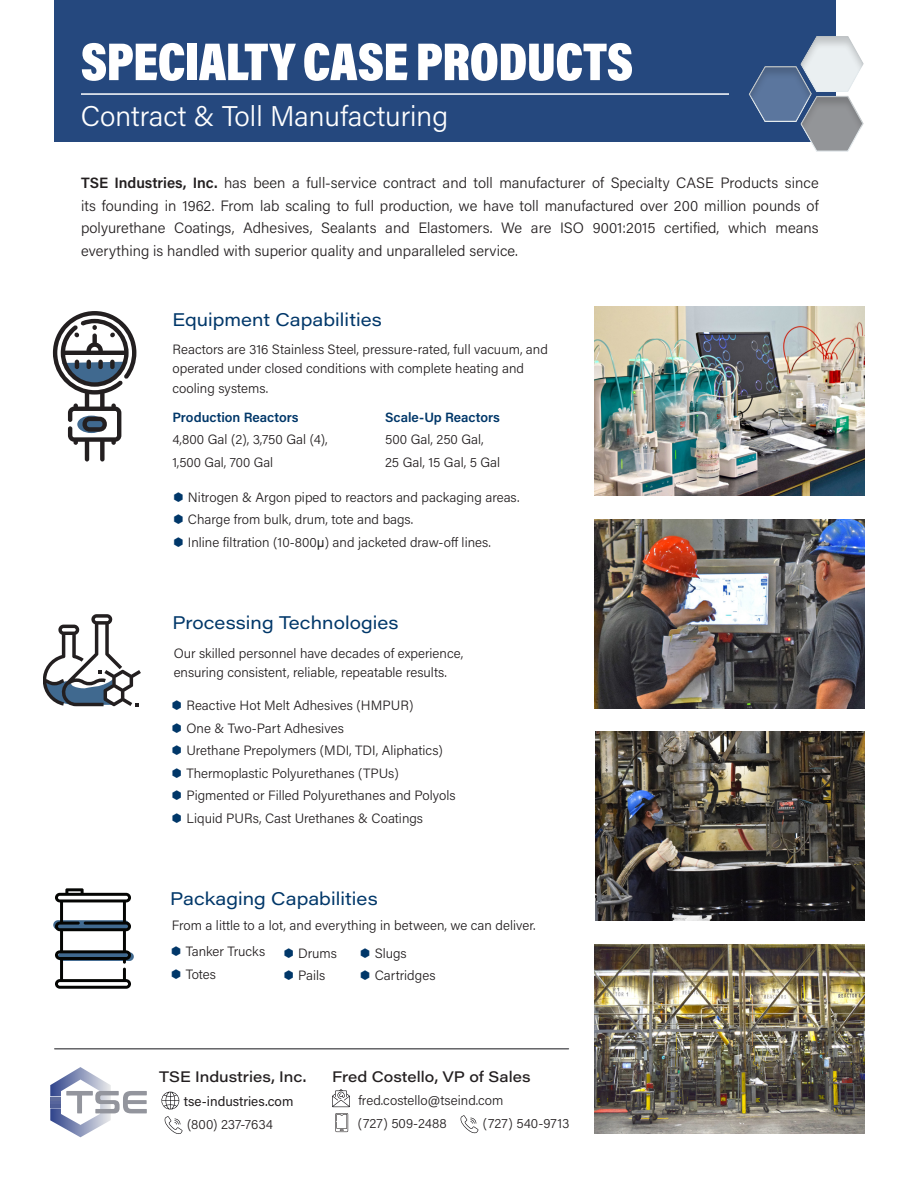
<style>
.page{position:relative;width:918px;height:1188px;background:#fff}
.page>*{position:absolute;margin:0;border:0;box-sizing:border-box;transform-origin:0 0}
.t1{font:54px "Acumin Variable Concept";letter-spacing:-.105em;color:#fff;scale:.95 1}
.t2{font:28.5px "Acumin Variable Concept";letter-spacing:.01em;color:#fff}
.t3{font:18px "Acumin Variable Concept";letter-spacing:.1em;color:#003769}
.t4{font:15px/22.5px "Acumin Variable Concept";letter-spacing:.015em;color:#231f20;text-align:justify}
.t5{font:15px "Acumin Variable Concept";letter-spacing:.11em;color:#231f20}
.t6{font:15px "Acumin Variable Concept";letter-spacing:.095em;color:#231f20}
.t7{font:13.5px/22.5px "Acumin Variable Concept";letter-spacing:.01em;color:#231f20}
.t8{font:13.5px "Acumin Variable Concept";letter-spacing:.04em;color:#003769}
.s1{font-family:"Arial Narrow"}
</style>
<div class="page">
<img style="left:595px;top:307px;width:270px;height:189px">
<img style="left:595px;top:945px;width:270px;height:189px">
<img style="left:595px;top:732px;width:270px;height:189px">
<img style="left:595px;top:519px;width:270px;height:189px">
<svg style="left:43px;top:614px;width:98px;height:92px"></svg>
<svg style="left:53px;top:311px;width:83px;height:151px"></svg>
<svg style="left:53px;top:920px;width:76px;height:10px"></svg>
<div style="left:58px;top:952px;width:76px;height:9px;background:#40698f;border-radius:4px"></div>
<svg style="left:55px;top:888px;width:76px;height:101px"></svg>
<svg style="left:332px;top:1089px;width:18px;height:18px"></svg>
<svg style="left:335px;top:1113px;width:13px;height:19px"></svg>
<svg style="left:461px;top:1115px;width:17px;height:18px"></svg>
<svg style="left:161px;top:1092px;width:18px;height:18px"></svg>
<svg style="left:165px;top:1116px;width:17px;height:18px"></svg>
<hr style="left:55px;top:1048px;width:513px;height:2px;background:#636366">
<svg style="left:50px;top:1067px;width:97px;height:70px"></svg>
<div style="left:54px;top:0;width:782px;height:142px;background:#25487e"></div>
<svg style="left:748px;top:66px;width:116px;height:86px"></svg>
<div style="left:800px;top:35px;width:66px;height:60px;background:#231f20;opacity:.2"></div>
<hr style="left:81px;top:93px;width:648px;height:2px;background:#fff">
<h1 class="t1" style="left:81px;top:24px;width:587px">SPECIALTY CASE PRODUCTS</h1>
<h2 class="t2" style="left:81px;top:96px;width:369px">Contract &amp; Toll Manufacturing</h2>
<p class="t4" style="left:81px;top:171px;width:739px">TSE Industries, Inc. has been a full-service contract and toll manufacturer of Specialty CASE Products since its founding in 1962. From lab scaling to full production, we have toll manufactured over 200 million pounds of polyurethane Coatings, Adhesives, Sealants and Elastomers. We are ISO 9001:2015 certified, which means everything is handled with superior quality and unparalleled service.</p>
<h3 class="t3" style="left:172px;top:307px;width:209px">Equipment Capabilities</h3>
<p class="t7" style="left:172px;top:339px;width:377px;line-height:19.5px">Reactors are 316 Stainless Steel, pressure-rated, full vacuum, and operated under closed conditions with complete heating and cooling systems.</p>
<p class="t8" style="left:172px;top:408px;width:127px">Production Reactors</p>
<p class="t7" style="left:172px;top:428px;width:156px">4,800 Gal (2), 3,750 Gal (4),<br>1,500 Gal, 700 Gal</p>
<p class="t8" style="left:385px;top:408px;width:116px">Scale-Up Reactors</p>
<p class="t7" style="left:385px;top:428px;width:116px">500 Gal, 250 Gal,<br>25 Gal, 15 Gal, 5 Gal</p>
<p class="t7" style="left:188px;top:485px;width:333px">Nitrogen &amp; Argon piped to reactors and packaging areas.<br>Charge from bulk, drum, tote and bags.<br>Inline filtration (10-800<span class="s1">µ</span>) and jacketed draw-off lines.</p>
<h3 class="t3" style="left:172px;top:610px;width:225px">Processing Technologies</h3>
<p class="t7" style="left:174px;top:643px;width:291px;line-height:19.5px">Our skilled personnel have decades of experience, ensuring consistent, reliable, repeatable results.</p>
<p class="t7" style="left:186px;top:694px;width:271px">Reactive Hot Melt Adhesives (HMPUR)<br>One &amp; Two-Part Adhesives<br>Urethane Prepolymers (MDI, TDI, Aliphatics)<br>Thermoplastic Polyurethanes (TPUs)<br>Pigmented or Filled Polyurethanes and Polyols Liquid PURs, Cast Urethanes &amp; Coatings</p>
<h3 class="t3" style="left:170px;top:886px;width:207px">Packaging Capabilities</h3>
<p class="t7" style="left:186px;top:940px;width:81px">Tanker Trucks<br>Totes</p>
<p class="t7" style="left:298px;top:941px;width:40px">Drums<br>Pails</p>
<p class="t7" style="left:375px;top:941px;width:62px">Slugs<br>Cartridges</p>
<p class="t7" style="left:172px;top:914px;width:365px">From a little to a lot, and everything in between, we can deliver.</p>
<p class="t6" style="left:159px;top:1067px;width:148px">TSE Industries, Inc.</p>
<p class="t7" style="left:184px;top:1089px;width:111px;line-height:23px">tse-industries.com (800) 237-7634</p>
<p class="t5" style="left:332px;top:1066px;width:198px">Fred Costello, VP of Sales</p>
<p class="t7" style="left:358px;top:1088px;width:147px;line-height:23px">fred.costello@tseind.com (727) 509-2488</p>
<p class="t7" style="left:483px;top:1111px;width:88px">(727) 540-9713</p>
</div>
